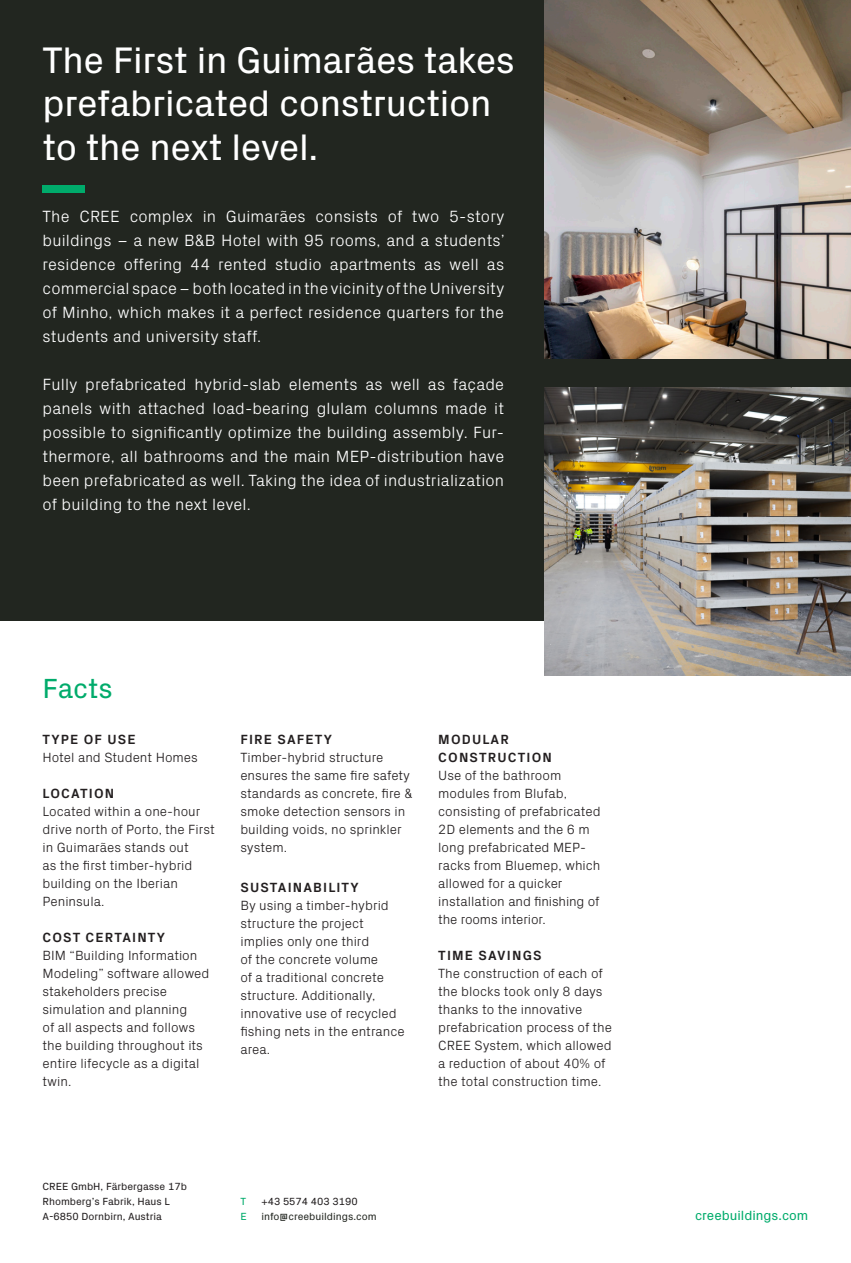
<style>
.page{position:relative;width:851px;height:1263px;background:#fff}
.page>*{position:absolute;margin:0;border:0;box-sizing:border-box;transform-origin:0 0}
.t1{font:37.5px/43.8px "Px Grotesk";letter-spacing:-.01em;color:#fff}
.t2{font:28.05px "Px Grotesk";color:#00ab6b}
.t3{font:300 16.5px/24px "Px Grotesk";letter-spacing:.01em;color:#fff;text-align:justify}
.Fact_Text{font:300 13.5px/18px "Px Grotesk";color:#231f20}
.Fact_Text_Headline{font:700 13.5px/18px "Px Grotesk";letter-spacing:.085em;color:#231f20}
.t4{font:13.5px "Px Grotesk";color:#00ab6b}
.Fact_Text-2{font:700 13.5px "Px Grotesk";letter-spacing:.085em;color:#231f20}
.t5{font:10.5px "Px Grotesk";color:#231f20}
.t6{font:10.5px "Px Grotesk";color:#222620}
.t7{font:10.5px "Px Grotesk";color:#00ab6b}
.s1{font-weight:700}
</style>
<div class="page">
<div style="left:0;top:0;width:850px;height:621px;background:#222620"></div>
<img style="left:544px;top:0;width:306px;height:359px">
<img style="left:544px;top:388px;width:306px;height:287px">
<div style="left:43px;top:185px;width:42px;height:8px;background:#00ab6b"></div>
<p class="t1" style="left:43px;top:35px;width:474px">The First in Guimarães takes prefabricated construction to the next level.</p>
<p class="t3" style="left:43px;top:203px;width:463px">The CREE complex in Guimarães consists of two 5-story buildings – a new B&amp;B Hotel with 95 rooms, and a students’ residence offering 44 rented studio apartments as well as commercial space – both located in the vicinity of the University of Minho, which makes it a perfect residence quarters for the students and university staff.</p>
<p class="t3" style="left:43px;top:371px;width:463px">Fully prefabricated hybrid-slab elements as well as façade panels with attached load-bearing glulam columns made it possible to significantly optimize the building assembly. Fur&shy;thermore, all bathrooms and the main MEP-distribution have been prefabricated as well. Taking the idea of industrialization of building to the next level.</p>
<p class="t2" style="left:43px;top:668px;width:72px">Facts</p>
<p class="Fact_Text" style="left:43px;top:729px;width:157px"><span class="s1">TYPE OF USE<br></span>Hotel and Student Homes</p>
<p class="Fact_Text_Headline" style="left:43px;top:784px;width:73px">LOCATION</p>
<p class="Fact_Text" style="left:43px;top:801px;width:174px">Located within a one-hour drive north of Porto, the First in Guimarães stands out<br>as the first timber-hybrid building on the Iberian<br>Peninsula.</p>
<p class="Fact_Text_Headline" style="left:43px;top:928px;width:124px">COST CERTAINTY</p>
<p class="Fact_Text" style="left:43px;top:945px;width:168px">BIM “Building Information<br>Modeling” software allowed stakeholders precise simulation and planning<br>of all aspects and follows the building throughout its entire lifecycle as a digital twin.</p>
<p class="Fact_Text_Headline" style="left:240px;top:730px;width:93px">FIRE SAFETY</p>
<p class="Fact_Text" style="left:240px;top:747px;width:173px">Timber-hybrid structure ensures the same fire safety standards as concrete, fire &amp; smoke detection sensors in building voids, no sprinkler system.</p>
<p class="Fact_Text_Headline" style="left:240px;top:877px;width:120px">SUSTAINABILITY</p>
<p class="Fact_Text" style="left:240px;top:895px;width:166px">By using a timber-hybrid structure the project implies only one third<br>of the concrete volume<br>of a traditional concrete structure. Additionally, innovative use of recycled fishing nets in the entrance area.</p>
<p class="Fact_Text_Headline" style="left:438px;top:730px;width:115px">MODULAR<br>CONSTRUCTION</p>
<p class="Fact_Text" style="left:438px;top:765px;width:164px">Use of the bathroom modules from Blufab, consisting of prefabricated<br>2D elements and the 6 m long prefabricated MEP&shy;racks from Bluemep, which allowed for a quicker installation and finishing of the rooms interior.</p>
<p class="Fact_Text-2" style="left:438px;top:946px;width:105px">TIME SAVINGS</p>
<p class="Fact_Text" style="left:438px;top:963px;width:175px">The construction of each of the blocks took only 8 days thanks to the innovative prefabrication process of the<br>CREE System, which allowed a reduction of about 40% of the total construction time.</p>
<p class="t5" style="left:43px;top:1179px;width:146px">CREE GmbH, Färbergasse 17b</p>
<p class="t5" style="left:43px;top:1194px;width:129px">Rhomberg’s Fabrik, Haus L</p>
<p class="t5" style="left:43px;top:1209px;width:121px">A-6850 Dornbirn, Austria</p>
<p class="t7" style="left:240px;top:1194px;width:7px">T</p>
<p class="t5" style="left:261px;top:1194px;width:98px">+43 5574 403 3190</p>
<p class="t7" style="left:240px;top:1209px;width:8px">E</p>
<p class="t6" style="left:261px;top:1209px;width:117px">info@creebuildings.com</p>
<p class="t4" style="left:695px;top:1206px;width:115px">creebuildings.com</p>
</div>
